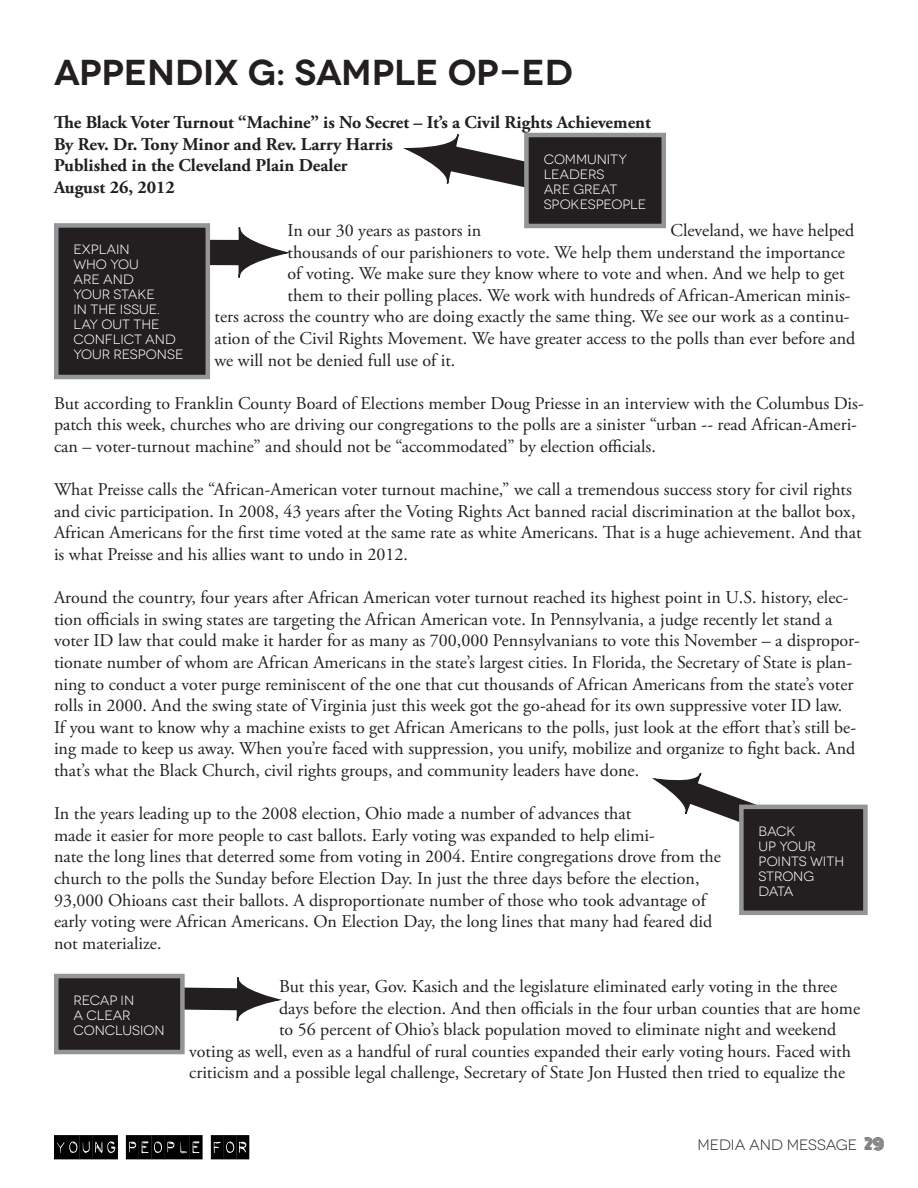
<style>
.page{position:relative;width:918px;height:1188px;background:#fff}
.page>*{position:absolute;margin:0;border:0;box-sizing:border-box;transform-origin:0 0}
.t1{font:600 36px "Novecentowide";letter-spacing:-.01em;color:#231f20}
.t2{font:18px/21.6px "Adobe Garamond Pro";color:#231f20}
.t3{font:700 18px/21.6px "Adobe Garamond Pro";color:#231f20}
.t4{font:15px "Novecentowide";letter-spacing:-.005em;color:#313232}
.t5{font:13.5px/15px "Novecentowide";color:#fff}
.s1{font-family:"Monoton";color:#231f20}
</style>
<div class="page">
<svg style="left:54px;top:1135px;width:64px;height:24px;background:#161616"></svg>
<svg style="left:126px;top:1135px;width:77px;height:24px;background:#181818"></svg>
<svg style="left:211px;top:1135px;width:38px;height:24px"></svg>
<svg style="left:405px;top:132px;width:133px;height:55px"></svg>
<svg style="left:210px;top:227px;width:78px;height:51px"></svg>
<svg style="left:653px;top:772px;width:113px;height:50px"></svg>
<svg style="left:164px;top:973px;width:116px;height:48px"></svg>
<div style="left:526px;top:135px;width:138px;height:91px;background:#231f20"></div>
<div style="left:524px;top:133px;width:142px;height:95px;border:4px solid #939598"></div>
<div style="left:56px;top:225px;width:152px;height:152px;background:#231f20"></div>
<div style="left:54px;top:223px;width:156px;height:156px;border:4px solid #939598"></div>
<div style="left:741px;top:807px;width:124px;height:106px;background:#231f20"></div>
<div style="left:739px;top:805px;width:129px;height:110px;border:4px solid #939598"></div>
<div style="left:56px;top:976px;width:126px;height:76px;background:#231f20"></div>
<div style="left:54px;top:974px;width:131px;height:80px;border:4px solid #939598"></div>
<h1 class="t1" style="left:54px;top:50px;width:521px">APPENDIX G: SAMPLE OP-ED</h1>
<p class="t3" style="left:54px;top:112px;width:598px">The Black Voter Turnout “Machine” is No Secret – It’s a Civil Rights Achievement By Rev. Dr. Tony Minor and Rev. Larry Harris<br>Published in the Cleveland Plain Dealer<br>August 26, 2012</p>
<p class="t2" style="left:288px;top:220px;width:195px">In our 30 years as pastors in</p>
<p class="t2" style="left:670px;top:220px;width:185px">Cleveland, we have helped</p>
<p class="t2" style="left:288px;top:242px;width:559px">thousands of our parishioners to vote. We help them understand the importance</p>
<p class="t2" style="left:288px;top:263px;width:559px">of voting. We make sure they know where to vote and when. And we help to get</p>
<p class="t2" style="left:288px;top:285px;width:565px">them to their polling places. We work with hundreds of African-American minis-</p>
<p class="t2" style="left:215px;top:307px;width:637px">ters across the country who are doing exactly the same thing. We see our work as a continu-</p>
<p class="t2" style="left:215px;top:328px;width:642px">ation of the Civil Rights Movement. We have greater access to the polls than ever before and</p>
<p class="t2" style="left:215px;top:350px;width:242px">we will not be denied full use of it.</p>
<p class="t2" style="left:54px;top:393px;width:811px">But according to Franklin County Board of Elections member Doug Priesse in an interview with the Columbus Dis&shy;patch this week, churches who are driving our congregations to the polls are a sinister “urban -- read African-Ameri&shy;can – voter-turnout machine” and should not be “accommodated” by election officials.</p>
<p class="t2" style="left:54px;top:479px;width:809px">What Preisse calls the “African-American voter turnout machine,” we call a tremendous success story for civil rights and civic participation. In 2008, 43 years after the Voting Rights Act banned racial discrimination at the ballot box, African Americans for the first time voted at the same rate as white Americans. That is a huge achievement. And that is what Preisse and his allies want to undo in 2012.</p>
<p class="t2" style="left:54px;top:587px;width:807px">Around the country, four years after African American voter turnout reached its highest point in U.S. history, elec&shy;tion officials in swing states are targeting the African American vote. In Pennsylvania, a judge recently let stand a voter ID law that could make it harder for as many as 700,000 Pennsylvanians to vote this November – a dispropor&shy;tionate number of whom are African Americans in the state’s largest cities. In Florida, the Secretary of State is plan&shy;ning to conduct a voter purge reminiscent of the one that cut thousands of African Americans from the state’s voter rolls in 2000. And the swing state of Virginia just this week got the go-ahead for its own suppressive voter ID law.<br>If you want to know why a machine exists to get African Americans to the polls, just look at the effort that’s still be&shy;ing made to keep us away. When you’re faced with suppression, you unify, mobilize and organize to fight back. And that’s what the Black Church, civil rights groups, and community leaders have done.</p>
<p class="t2" style="left:54px;top:803px;width:668px">In the years leading up to the 2008 election, Ohio made a number of advances that<br>made it easier for more people to cast ballots. Early voting was expanded to help elimi-<br>nate the long lines that deterred some from voting in 2004. Entire congregations drove from the church to the polls the Sunday before Election Day. In just the three days before the election, 93,000 Ohioans cast their ballots. A disproportionate number of those who took advantage of early voting were African Americans. On Election Day, the long lines that many had feared did not materialize.</p>
<p class="t2" style="left:279px;top:976px;width:560px">But this year, Gov. Kasich and the legislature eliminated early voting in the three</p>
<p class="t2" style="left:279px;top:998px;width:583px">days before the election. And then officials in the four urban counties that are home</p>
<p class="t2" style="left:279px;top:1019px;width:559px">to 56 percent of Ohio’s black population moved to eliminate night and weekend</p>
<p class="t2" style="left:189px;top:1041px;width:663px">voting as well, even as a handful of rural counties expanded their early voting hours. Faced with</p>
<p class="t2" style="left:189px;top:1063px;width:658px">criticism and a possible legal challenge, Secretary of State Jon Husted then tried to equalize the</p>
<p class="t5" style="left:544px;top:152px;width:104px">COMMUNITY<br>LEADERS<br>ARE GREAT<br>SPOKESPEOPLE</p>
<p class="t5" style="left:74px;top:242px;width:111px">EXPLAIN<br>WHO YOU<br>ARE AND<br>YOUR STAKE<br>IN THE ISSUE.<br>LAY OUT THE<br>CONFLICT AND<br>YOUR RESPONSE</p>
<p class="t5" style="left:759px;top:823px;width:87px">BACK<br>UP YOUR<br>POINTS WITH<br>STRONG<br>DATA</p>
<p class="t5" style="left:74px;top:993px;width:93px">RECAP IN<br>A CLEAR<br>CONCLUSION</p>
<p class="t4" style="left:698px;top:1136px;width:188px">MEDIA AND MESSAGE <span class="s1">29</span></p>
</div>
